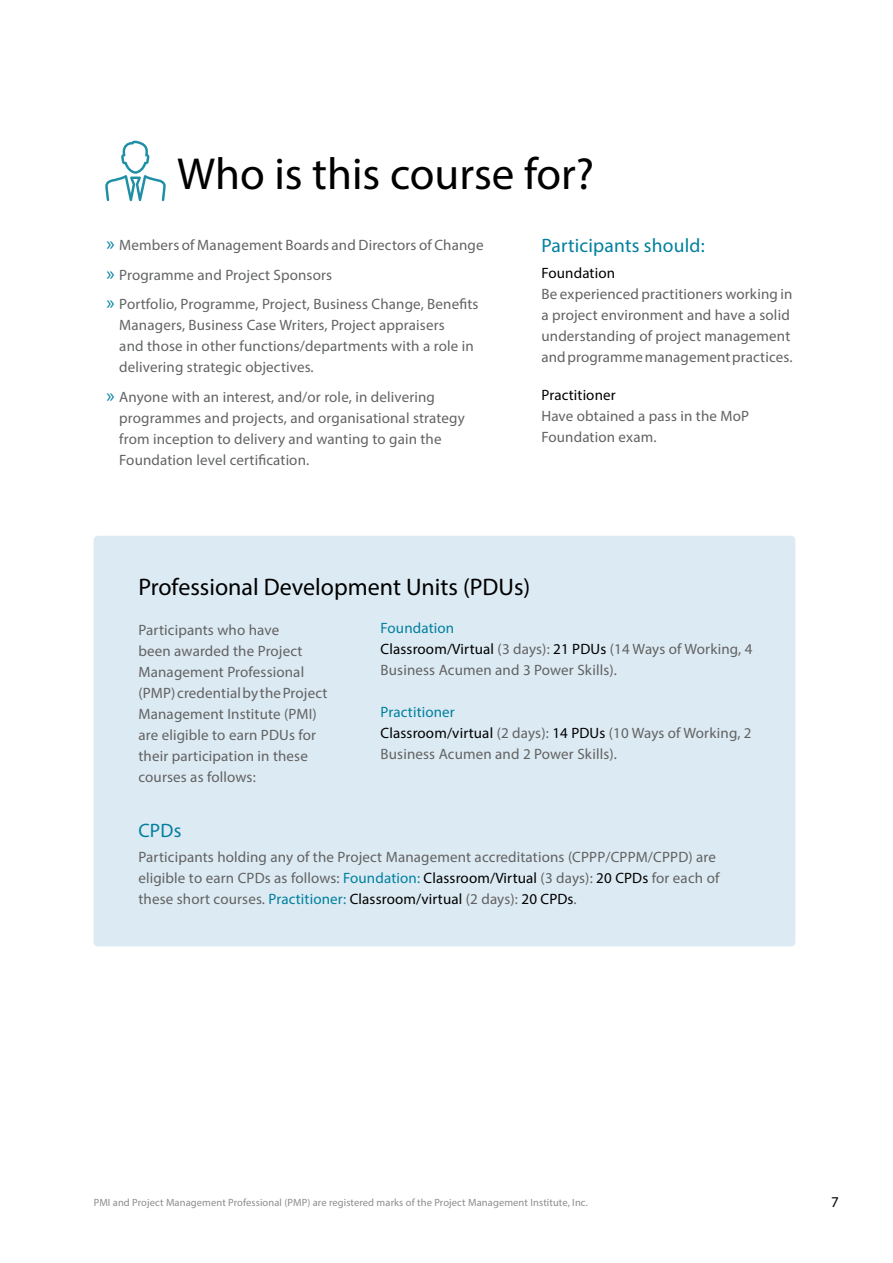
<style>
.page{position:relative;width:893px;height:1263px;background:#fff}
.page>*{position:absolute;margin:0;border:0;box-sizing:border-box;transform-origin:0 0}
.t1{font:45px "Myriad Pro";color:#000}
.t2{font:24px "Myriad Pro";color:#000}
.t3{font:19.5px "Myriad Pro";letter-spacing:.01em;color:#00809e}
.t4{font:15px/21px "Myriad Pro";letter-spacing:.01em;color:#626262}
.t5{font:15px/21px "Myriad Pro";letter-spacing:.01em;color:#626363}
.t6{font:15px "Myriad Pro";letter-spacing:.01em;color:#000}
.t7{font:10.5px "Myriad Pro";letter-spacing:.01em;color:#8c8c8c}
.s1{font-size:19.5px;color:#00809e}
.s2{color:#00809e}
.s3{color:#000}
</style>
<div class="page">
<svg style="left:105px;top:141px;width:61px;height:60px"></svg>
<div style="left:94px;top:536px;width:701px;height:410px;background:#dceaf3;border-radius:4px"></div>
<h1 class="t1" style="left:177px;top:146px;width:418px">Who is this course for?</h1>
<p class="t5" style="left:107px;top:230px;width:379px;line-height:29.5px"><span class="s1">»</span> Members of Management Boards and Directors of Change <span class="s1">»</span> Programme and Project Sponsors<br><span class="s1">»</span> Portfolio, Programme, Project, Business Change, Benefits</p>
<p class="t5" style="left:119px;top:314px;width:356px">Managers, Business Case Writers, Project appraisers<br>and those in other functions/departments with a role in delivering strategic objectives.</p>
<p class="t5" style="left:119px;top:386px;width:347px;text-indent:-13px"><span class="s1">»</span> Anyone with an interest, and/or role, in delivering programmes and projects, and organisational strategy from inception to delivery and wanting to gain the Foundation level certification.</p>
<h3 class="t3" style="left:541px;top:234px;width:165px">Participants should:</h3>
<p class="t6" style="left:541px;top:263px;width:75px">Foundation</p>
<p class="t4" style="left:541px;top:283px;width:253px">Be experienced practitioners working in a project environment and have a solid understanding of project management and programme management practices.</p>
<p class="t6" style="left:541px;top:385px;width:76px">Practitioner</p>
<p class="t4" style="left:541px;top:405px;width:209px">Have obtained a pass in the MoP<br>Foundation exam.</p>
<h2 class="t2" style="left:138px;top:572px;width:393px">Professional Development Units (PDUs)</h2>
<p class="t4" style="left:138px;top:619px;width:190px">Participants who have<br>been awarded the Project<br>Management Professional (PMP) credential by the Project<br>Management Institute (PMI) are eligible to earn PDUs for their participation in these courses as follows:</p>
<p class="t4" style="left:381px;top:617px;width:373px"><span class="s2">Foundation<br></span><span class="s3">Classroom/Virtual</span> (3 days): <span class="s3">21 PDUs</span> (14 Ways of Working, 4<br>Business Acumen and 3 Power Skills).</p>
<p class="t4" style="left:381px;top:701px;width:372px"><span class="s2">Practitioner<br></span><span class="s3">Classroom/virtual</span> (2 days): <span class="s3">14 PDUs</span> (10 Ways of Working, 2<br>Business Acumen and 2 Power Skills).</p>
<h3 class="t3" style="left:138px;top:818px;width:44px">CPDs</h3>
<p class="t4" style="left:138px;top:846px;width:582px">Participants holding any of the Project Management accreditations (CPPP/CPPM/CPPD) are eligible to earn CPDs as follows: <span class="s2">Foundation:</span> <span class="s3">Classroom/Virtual</span> (3 days): <span class="s3">20 CPDs</span> for each of these short courses. <span class="s2">Practitioner:</span> <span class="s3">Classroom/virtual</span> (2 days): <span class="s3">20 CPDs</span>.</p>
<p class="t7" style="left:94px;top:1196px;width:496px">PMI and Project Management Professional (PMP) are registered marks of the Project Management Institute, Inc.</p>
<p class="t6" style="left:831px;top:1193px;width:9px">7</p>
</div>
